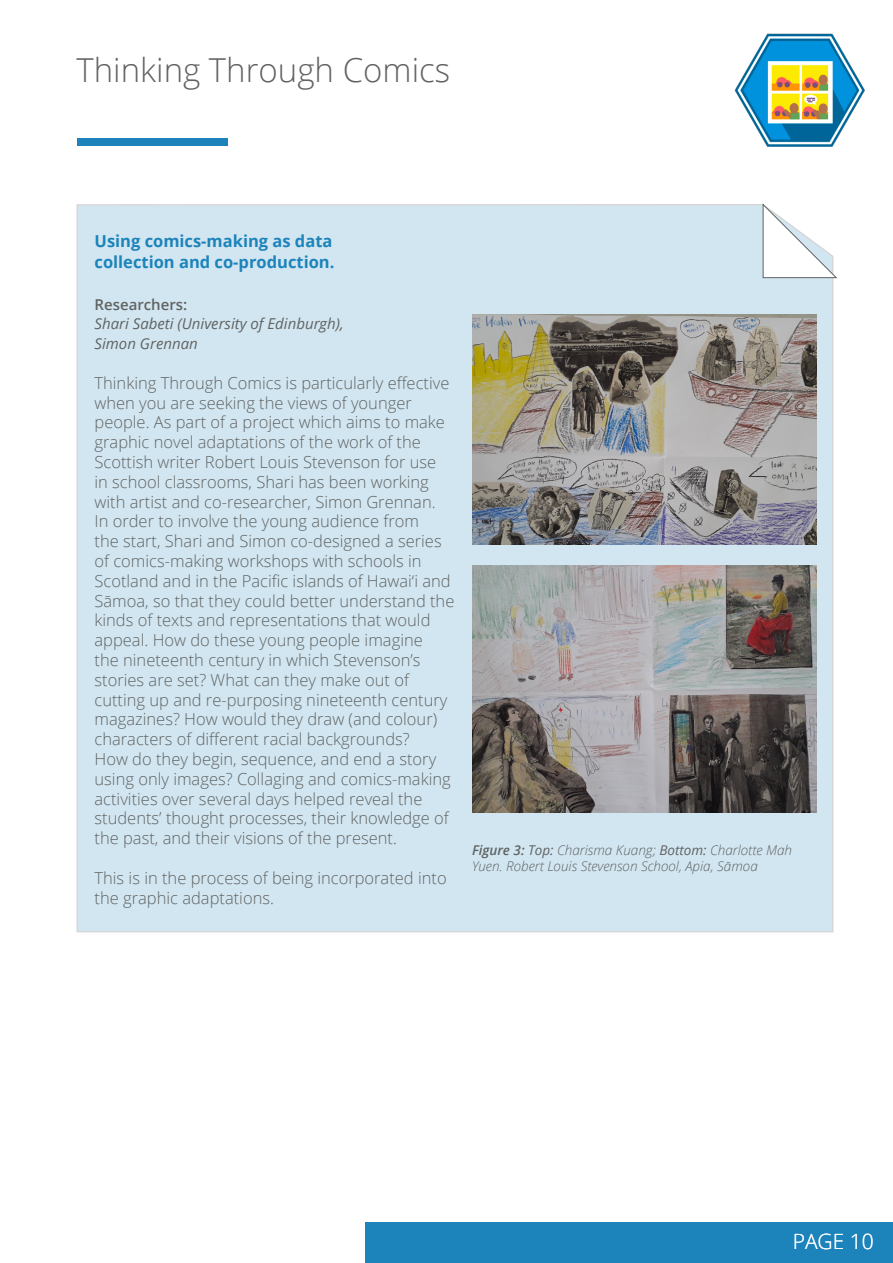
<style>
.page{position:relative;width:893px;height:1263px;background:#fff}
.page>*{position:absolute;margin:0;border:0;box-sizing:border-box;transform-origin:0 0}
.t1{font:300 33px "Open Sans";color:#606362}
.t2{font:300 21px "Open Sans";color:#fff}
.t3{font:300 16.5px/19.8px "Open Sans";color:#606362}
.t4{font:700 16.5px/21px "Open Sans";color:#1c84bb}
.t5{font:italic 15px/19.8px "Open Sans";color:#606362}
.t6{font:600 15px "Open Sans";color:#606362}
.t7{font:italic 300 13.5px/16.2px "Open Sans";color:#606362}
.s1{font-weight:600}
.s2{font-weight:400}
</style>
<div class="page">
<div style="left:366px;top:1222px;width:527px;height:41px;background:#1c84bb"></div>
<div style="left:77px;top:138px;width:150px;height:8px;background:#1c84bb"></div>
<img style="left:734px;top:33px;width:130px;height:114px">
<div style="left:76px;top:204px;width:758px;height:729px;background:#d2e6f1"></div>
<img style="left:472px;top:315px;width:344px;height:230px">
<img style="left:472px;top:566px;width:344px;height:246px">
<svg style="left:763px;top:204px;width:74px;height:74px"></svg>
<h1 class="t1" style="left:77px;top:47px;width:375px">Thinking Through Comics</h1>
<p class="t4" style="left:95px;top:230px;width:241px">Using comics-making as data collection and co-production.</p>
<p class="t6" style="left:95px;top:294px;width:94px">Researchers:</p>
<p class="t5" style="left:95px;top:314px;width:251px">Shari Sabeti (University of Edinburgh),<br>Simon Grennan</p>
<p class="t3" style="left:95px;top:372px;width:361px">Thinking Through Comics is particularly effective when you are seeking the views of younger people. As part of a project which aims to make graphic novel adaptations of the work of the Scottish writer Robert Louis Stevenson for use<br>in school classrooms, Shari has been working with artist and co-researcher, Simon Grennan.<br>In order to involve the young audience from<br>the start, Shari and Simon co-designed a series of comics-making workshops with schools in Scotland and in the Pacific islands of Hawai‘i and Sāmoa, so that they could better understand the kinds of texts and representations that would appeal. How do these young people imagine<br>the nineteenth century in which Stevenson’s stories are set? What can they make out of cutting up and re-purposing nineteenth century magazines? How would they draw (and colour) characters of different racial backgrounds?<br>How do they begin, sequence, and end a story using only images? Collaging and comics-making activities over several days helped reveal the students’ thought processes, their knowledge of the past, and their visions of the present.</p>
<p class="t3" style="left:95px;top:867px;width:354px">This is in the process of being incorporated into the graphic adaptations.</p>
<p class="t7" style="left:472px;top:841px;width:322px"><span class="s1">Figure 3:</span> <span class="s2">Top:</span> Charisma Kuang; <span class="s2">Bottom:</span> Charlotte Mah<br>Yuen. Robert Louis Stevenson School, Apia, Sāmoa</p>
<p class="t2" style="left:793px;top:1227px;width:83px">PAGE 10</p>
</div>
